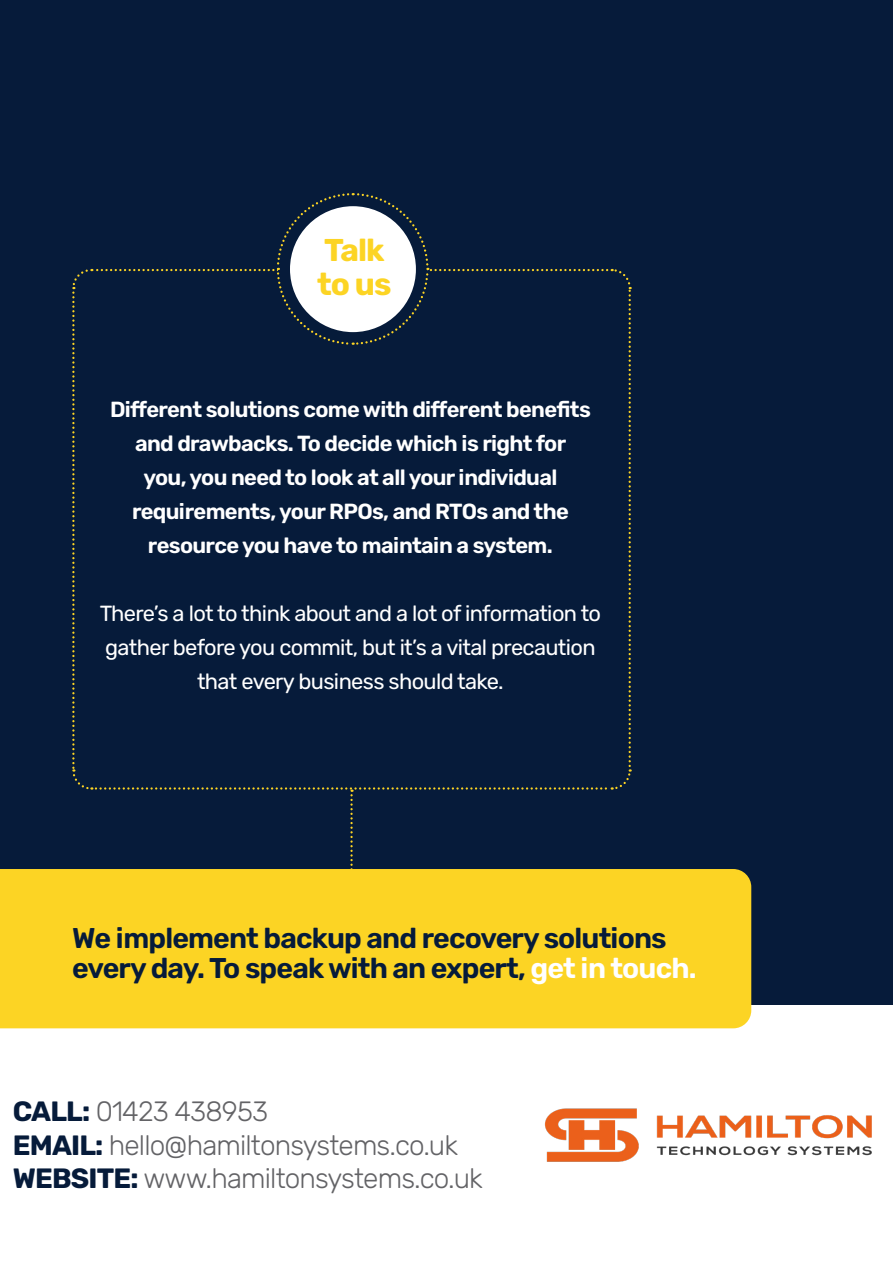
<style>
.page{position:relative;width:893px;height:1263px;background:#fff}
.page>*{position:absolute;margin:0;border:0;box-sizing:border-box;transform-origin:0 0}
.t1{font:700 31.5px/33.6px "Rubik";letter-spacing:-.03em;color:#fcd424}
.t2{font:600 28.5px/30.5px "Rubik";letter-spacing:-.03em;color:#061b3a}
.Body_Text{font:300 27.9px "Rubik";letter-spacing:-.03em;color:#636366}
.t3{font:600 21.9px/34px "Rubik";letter-spacing:-.03em;color:#fff;text-align:center}
.t4{font:21.9px/34px "Rubik";letter-spacing:-.03em;color:#fff;text-align:center}
.s1{color:#fff}
.s2{font-weight:700;color:#061b3a}
</style>
<div class="page">
<div style="left:0;top:0;width:893px;height:1004px;background:#061b3a"></div>
<svg style="left:72px;top:193px;width:560px;height:676px"></svg>
<div style="left:0;top:869px;width:751px;height:159px;background:#fcd424"></div>
<img style="left:455px;top:1002px;width:438px;height:160px">
<p class="t1" style="left:317px;top:234px;width:76px">Talk to us</p>
<p class="t3" style="left:110px;top:393px;width:482px">Different solutions come with different benefits and drawbacks. To decide which is right for<br>you, you need to look at all your individual requirements, your RPOs, and RTOs and the resource you have to maintain a system.</p>
<p class="t4" style="left:100px;top:597px;width:503px">There’s a lot to think about and a lot of information to gather before you commit, but it’s a vital precaution that every business should take.</p>
<p class="t2" style="left:72px;top:923px;width:626px">We implement backup and recovery solutions every day. To speak with an expert, <span class="s1">get in touch.</span></p>
<p class="Body_Text" style="left:13px;top:1096px;width:257px"><span class="s2">CALL:</span> 01423 438953</p>
<p class="Body_Text" style="left:13px;top:1129px;width:447px"><span class="s2">EMAIL:</span> hello@hamiltonsystems.co.uk</p>
<p class="Body_Text" style="left:13px;top:1163px;width:471px"><span class="s2">WEBSITE:</span> www.hamiltonsystems.co.uk</p>
</div>
